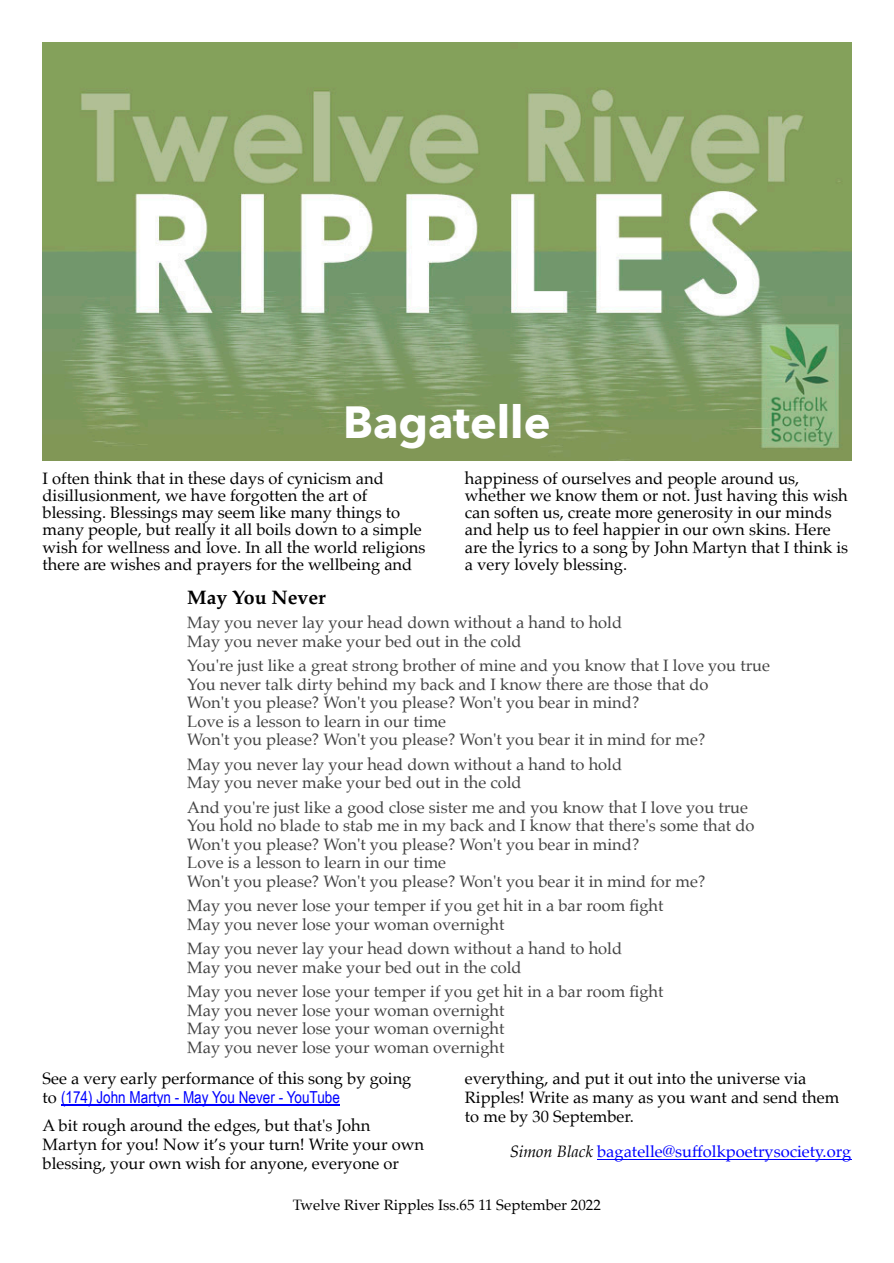
<style>
.page{position:relative;width:894px;height:1263px;background:#fff}
.page>*{position:absolute;margin:0;border:0;box-sizing:border-box;transform-origin:0 0}
.t1{font:700 45px "Avenir Next";color:#fff}
.t2{font:700 19.5px "Palatino";color:#000}
.t3{font:16.5px/18.5px "Palatino";color:#444}
.t4{font:16.5px/17.4px "Palatino";color:#000}
.t5{font:16.5px "Palatino";color:#00f}
.t6{font:16.5px "Arial Narrow";color:#00f}
.t7{font:15px "Palatino";color:#000}
.s1{font-family:"Palatino";color:#000}
.s2{font-style:italic;color:#000}
</style>
<div class="page">
<img style="left:43px;top:43px;width:807px;height:418px">
<hr style="left:61px;top:1104px;width:279px;height:1px;background:#00f">
<hr style="left:597px;top:1159px;width:253px;height:1px;background:#00f">
<h1 class="t1" style="left:343px;top:393px;width:209px">Bagatelle</h1>
<p class="t4" style="left:43px;top:470px;width:384px">I often think that in these days of cynicism and disillusionment, we have forgotten the art of blessing. Blessings may seem like many things to many people, but really it all boils down to a simple wish for wellness and love. In all the world religions there are wishes and prayers for the wellbeing and</p>
<p class="t4" style="left:464px;top:470px;width:384px">happiness of ourselves and people around us, whether we know them or not. Just having this wish can soften us, create more generosity in our minds and help us to feel happier in our own skins. Here are the lyrics to a song by John Martyn that I think is a very lovely blessing.</p>
<p class="t2" style="left:187px;top:588px;width:140px">May You Never</p>
<p class="t3" style="left:187px;top:615px;width:436px">May you never lay your head down without a hand to hold<br>May you never make your bed out in the cold</p>
<p class="t3" style="left:187px;top:658px;width:584px">You're just like a great strong brother of mine and you know that I love you true You never talk dirty behind my back and I know there are those that do<br>Won't you please? Won't you please? Won't you bear in mind?<br>Love is a lesson to learn in our time<br>Won't you please? Won't you please? Won't you bear it in mind for me?</p>
<p class="t3" style="left:187px;top:756px;width:436px">May you never lay your head down without a hand to hold<br>May you never make your bed out in the cold</p>
<p class="t3" style="left:187px;top:799px;width:568px">And you're just like a good close sister me and you know that I love you true You hold no blade to stab me in my back and I know that there's some that do Won't you please? Won't you please? Won't you bear in mind?<br>Love is a lesson to learn in our time<br>Won't you please? Won't you please? Won't you bear it in mind for me?</p>
<p class="t3" style="left:187px;top:897px;width:477px">May you never lose your temper if you get hit in a bar room fight<br>May you never lose your woman overnight</p>
<p class="t3" style="left:187px;top:940px;width:436px">May you never lay your head down without a hand to hold<br>May you never make your bed out in the cold</p>
<p class="t3" style="left:187px;top:983px;width:477px">May you never lose your temper if you get hit in a bar room fight May you never lose your woman overnight<br>May you never lose your woman overnight<br>May you never lose your woman overnight</p>
<p class="t4" style="left:43px;top:1070px;width:370px">See a very early performance of this song by going</p>
<p class="t6" style="left:43px;top:1090px;width:299px"><span class="s1">to</span> (174) John Martyn - May You Never - YouTube</p>
<p class="t4" style="left:43px;top:1117px;width:383px;line-height:18.9px">A bit rough around the edges, but that's John<br>Martyn for you! Now it’s your turn! Write your own blessing, your own wish for anyone, everyone or</p>
<p class="t4" style="left:464px;top:1070px;width:376px;line-height:18.9px">everything, and put it out into the universe via<br>Ripples! Write as many as you want and send them to me by 30 September.</p>
<p class="t5" style="left:509px;top:1143px;width:343px"><span class="s2">Simon Black</span> bagatelle@suffolkpoetrysociety.org</p>
<p class="t7" style="left:293px;top:1198px;width:309px">Twelve River Ripples Iss.65 11 September 2022</p>
</div>
